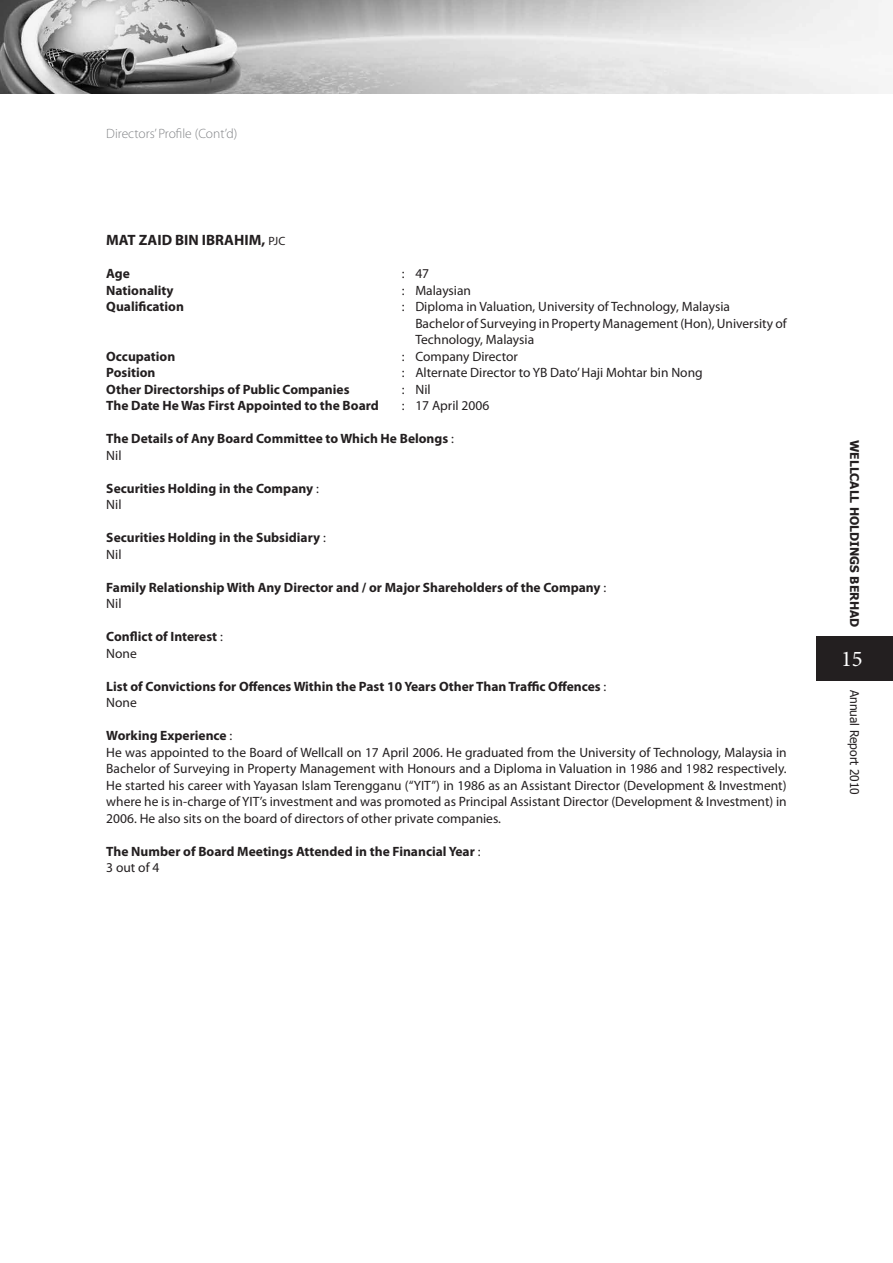
<style>
.page{position:relative;width:893px;height:1263px;background:#fff}
.page>*{position:absolute;margin:0;border:0;box-sizing:border-box;transform-origin:0 0}
.t1{font:22.5px "Minion Pro";color:#fff}
.t2{font:700 15px "Myriad Pro";color:#231f20}
.t3{font:13.5px/16.5px "Myriad Pro";color:#231f20}
.t4{font:700 13.5px/16.5px "Myriad Pro";color:#231f20}
.t5{font:300 13.5px "Myriad Pro";color:#808285}
.t6{font:700 12px "Tahoma";color:#231f20}
.t7{font:12px "Tahoma";color:#231f20}
.s1{font-weight:400;font-size:12px}
.s2{font-weight:400}
.s3{font-weight:700}
</style>
<div class="page">
<div style="left:816px;top:636px;width:77px;height:45px;background:#231f20"></div>
<img style="left:0;top:0;width:882px;height:94px">
<p class="t5" style="left:106px;top:125px;width:132px">Directors’ Profile (Cont’d)</p>
<p class="t2" style="left:106px;top:230px;width:181px">MAT ZAID BIN IBRAHIM, <span class="s1">PJC</span></p>
<p class="t4" style="left:106px;top:265px;width:25px">Age</p>
<p class="t3" style="left:402px;top:265px;width:29px">: 47</p>
<p class="t4" style="left:106px;top:281px;width:69px">Nationality</p>
<p class="t3" style="left:402px;top:282px;width:71px">: Malaysian</p>
<p class="t4" style="left:106px;top:298px;width:79px">Qualification</p>
<p class="t3" style="left:415px;top:298px;width:373px;text-indent:-14px">: Diploma in Valuation, University of Technology, Malaysia<br>Bachelor of Surveying in Property Management (Hon), University of<br>Technology, Malaysia</p>
<p class="t4" style="left:106px;top:347px;width:71px">Occupation</p>
<p class="t3" style="left:402px;top:348px;width:118px">: Company Director</p>
<p class="t4" style="left:106px;top:364px;width:51px">Position</p>
<p class="t3" style="left:402px;top:364px;width:302px">: Alternate Director to YB Dato’ Haji Mohtar bin Nong</p>
<p class="t4" style="left:106px;top:380px;width:245px">Other Directorships of Public Companies</p>
<p class="t3" style="left:402px;top:381px;width:30px">: Nil</p>
<p class="t4" style="left:106px;top:397px;width:274px">The Date He Was First Appointed to the Board</p>
<p class="t3" style="left:402px;top:397px;width:89px">: 17 April 2006</p>
<p class="t4" style="left:106px;top:430px;width:349px">The Details of Any Board Committee to Which He Belongs <span class="s2">:<br>Nil</span></p>
<p class="t4" style="left:106px;top:479px;width:214px">Securities Holding in the Company <span class="s2">:<br>Nil</span></p>
<p class="t4" style="left:106px;top:529px;width:221px">Securities Holding in the Subsidiary <span class="s2">:<br>Nil</span></p>
<p class="t4" style="left:106px;top:578px;width:501px">Family Relationship With Any Director and / or Major Shareholders of the Company <span class="s2">:<br>Nil</span></p>
<p class="t4" style="left:106px;top:628px;width:118px">Conflict of Interest <span class="s2">:<br>None</span></p>
<p class="t4" style="left:106px;top:677px;width:502px">List of Convictions for Offences Within the Past 10 Years Other Than Traffic Offences <span class="s2">:<br>None</span></p>
<p class="t3" style="left:106px;top:727px;width:682px"><span class="s3">Working Experience</span> :<br>He was appointed to the Board of Wellcall on 17 April 2006. He graduated from the University of Technology, Malaysia in Bachelor of Surveying in Property Management with Honours and a Diploma in Valuation in 1986 and 1982 respectively.<br>He started his career with Yayasan Islam Terengganu (“YIT”) in 1986 as an Assistant Director (Development &amp; Investment) where he is in-charge of YIT’s investment and was promoted as Principal Assistant Director (Development &amp; Investment) in 2006. He also sits on the board of directors of other private companies.</p>
<p class="t4" style="left:106px;top:842px;width:376px">The Number of Board Meetings Attended in the Financial Year <span class="s2">:<br>3 out of 4</span></p>
<p class="t6" style="left:863px;top:440px;width:189px;rotate:90deg">WELLCALL HOLDINGS BERHAD</p>
<h1 class="t1" style="left:841px;top:644px;width:23px">15</h1>
<p class="t7" style="left:863px;top:690px;width:107px;rotate:90deg">Annual Report 2010</p>
</div>
